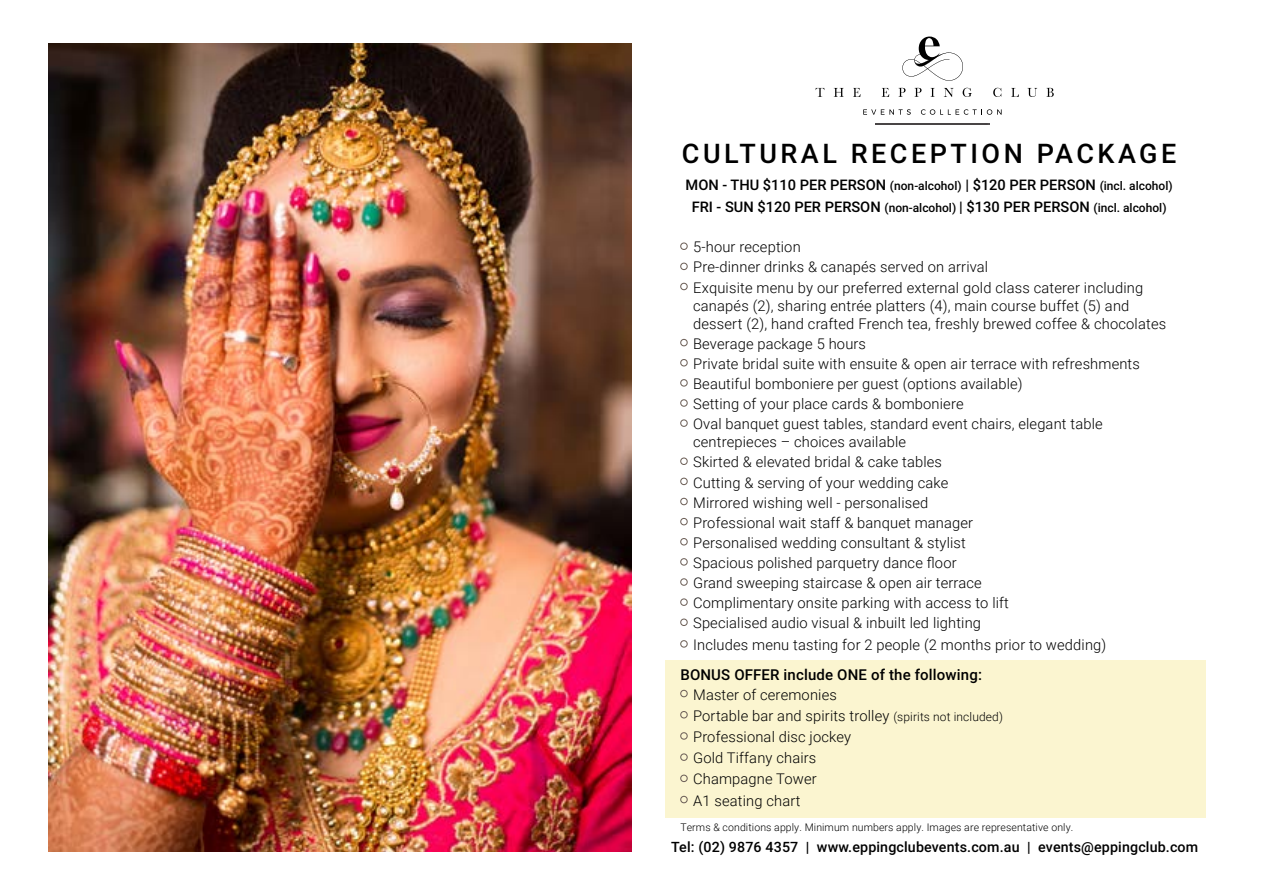
<style>
.page{position:relative;width:1263px;height:893px;background:#fff}
.page>*{position:absolute;margin:0;border:0;box-sizing:border-box;transform-origin:0 0}
.t1{font:500 27px "Roboto";letter-spacing:.13em;color:#000}
.t2{font:500 15px "Roboto";letter-spacing:.01em;color:#000}
.t3{font:300 14.7px/18px "Roboto";letter-spacing:.01em;color:#000}
.t4{font:500 14.7px/22.2px "Roboto";color:#000;text-align:center}
.t5{font:500 14.25px "Roboto";letter-spacing:.01em;color:#000}
.t6{font:300 10.5px "Roboto";letter-spacing:.01em;color:#000}
.s1{font-size:12px}
</style>
<div class="page">
<div style="left:665px;top:660px;width:540px;height:158px;background:#fbf5d0"></div>
<img style="left:49px;top:44px;width:582px;height:808px">
<svg style="left:816px;top:88px;width:8px;height:9px"></svg>
<svg style="left:834px;top:88px;width:10px;height:9px"></svg>
<svg style="left:853px;top:88px;width:7px;height:9px"></svg>
<svg style="left:882px;top:88px;width:7px;height:9px"></svg>
<svg style="left:898px;top:88px;width:7px;height:9px"></svg>
<svg style="left:914px;top:88px;width:7px;height:9px"></svg>
<svg style="left:930px;top:88px;width:4px;height:9px"></svg>
<svg style="left:944px;top:88px;width:9px;height:9px"></svg>
<svg style="left:963px;top:88px;width:9px;height:9px"></svg>
<svg style="left:993px;top:88px;width:8px;height:9px"></svg>
<svg style="left:1011px;top:88px;width:8px;height:9px"></svg>
<svg style="left:1027px;top:88px;width:10px;height:9px"></svg>
<svg style="left:1046px;top:88px;width:8px;height:9px"></svg>
<svg style="left:863px;top:109px;width:48px;height:6px"></svg>
<svg style="left:921px;top:109px;width:80px;height:6px"></svg>
<img style="left:876px;top:124px;width:113px;height:1px">
<svg style="left:902px;top:37px;width:61px;height:44px"></svg>
<h1 class="t1" style="left:682px;top:135px;width:496px">CULTURAL RECEPTION PACKAGE</h1>
<p class="t4" style="left:686px;top:173px;width:489px">MON - THU $110 PER PERSON <span class="s1">(non-alcohol)</span> | $120 PER PERSON <span class="s1">(incl. alcohol)<br></span>FRI - SUN $120 PER PERSON <span class="s1">(non-alcohol)</span> | $130 PER PERSON <span class="s1">(incl. alcohol)</span></p>
<p class="t3" style="left:680px;top:238px;width:122px"><sup>●</sup> 5-hour reception</p>
<p class="t3" style="left:680px;top:258px;width:309px"><sup>●</sup> Pre-dinner drinks &amp; canapés served on arrival</p>
<p class="t3" style="left:693px;top:278px;width:475px;text-indent:-13px"><sup>●</sup> Exquisite menu by our preferred external gold class caterer including canapés (2), sharing entrée platters (4), main course buffet (5) and dessert (2), hand crafted French tea, freshly brewed coffee &amp; chocolates</p>
<p class="t3" style="left:680px;top:334px;width:187px"><sup>●</sup> Beverage package 5 hours</p>
<p class="t3" style="left:680px;top:354px;width:461px"><sup>●</sup> Private bridal suite with ensuite &amp; open air terrace with refreshments</p>
<p class="t3" style="left:680px;top:374px;width:344px"><sup>●</sup> Beautiful bomboniere per guest (options available)</p>
<p class="t3" style="left:680px;top:394px;width:285px"><sup>●</sup> Setting of your place cards &amp; bomboniere</p>
<p class="t3" style="left:693px;top:414px;width:411px;text-indent:-13px"><sup>●</sup> Oval banquet guest tables, standard event chairs, elegant table centrepieces – choices available</p>
<p class="t3" style="left:680px;top:453px;width:263px"><sup>●</sup> Skirted &amp; elevated bridal &amp; cake tables</p>
<p class="t3" style="left:680px;top:473px;width:270px"><sup>●</sup> Cutting &amp; serving of your wedding cake</p>
<p class="t3" style="left:680px;top:493px;width:249px"><sup>●</sup> Mirrored wishing well - personalised</p>
<p class="t3" style="left:680px;top:513px;width:294px"><sup>●</sup> Professional wait staff &amp; banquet manager</p>
<p class="t3" style="left:680px;top:533px;width:287px"><sup>●</sup> Personalised wedding consultant &amp; stylist</p>
<p class="t3" style="left:680px;top:553px;width:278px"><sup>●</sup> Spacious polished parquetry dance floor</p>
<p class="t3" style="left:680px;top:573px;width:303px"><sup>●</sup> Grand sweeping staircase &amp; open air terrace</p>
<p class="t3" style="left:680px;top:593px;width:330px"><sup>●</sup> Complimentary onsite parking with access to lift</p>
<p class="t3" style="left:680px;top:614px;width:302px"><sup>●</sup> Specialised audio visual &amp; inbuilt led lighting</p>
<p class="t3" style="left:680px;top:635px;width:427px"><sup>●</sup> Includes menu tasting for 2 people (2 months prior to wedding)</p>
<p class="t2" style="left:680px;top:664px;width:303px">BONUS OFFER include ONE of the following:</p>
<p class="t3" style="left:680px;top:685px;width:158px"><sup>●</sup> Master of ceremonies</p>
<p class="t3" style="left:680px;top:706px;width:324px"><sup>●</sup> Portable bar and spirits trolley <span class="s1">(spirits not included)</span></p>
<p class="t3" style="left:680px;top:727px;width:172px"><sup>●</sup> Professional disc jockey</p>
<p class="t3" style="left:680px;top:748px;width:137px"><sup>●</sup> Gold Tiffany chairs</p>
<p class="t3" style="left:680px;top:770px;width:138px"><sup>●</sup> Champagne Tower</p>
<p class="t3" style="left:680px;top:791px;width:122px"><sup>●</sup> A1 seating chart</p>
<p class="t6" style="left:680px;top:820px;width:394px">Terms &amp; conditions apply. Minimum numbers apply. Images are representative only.</p>
<p class="t5" style="left:671px;top:837px;width:529px">Tel: (02) 9876 4357 | www.eppingclubevents.com.au | events@eppingclub.com</p>
</div>
